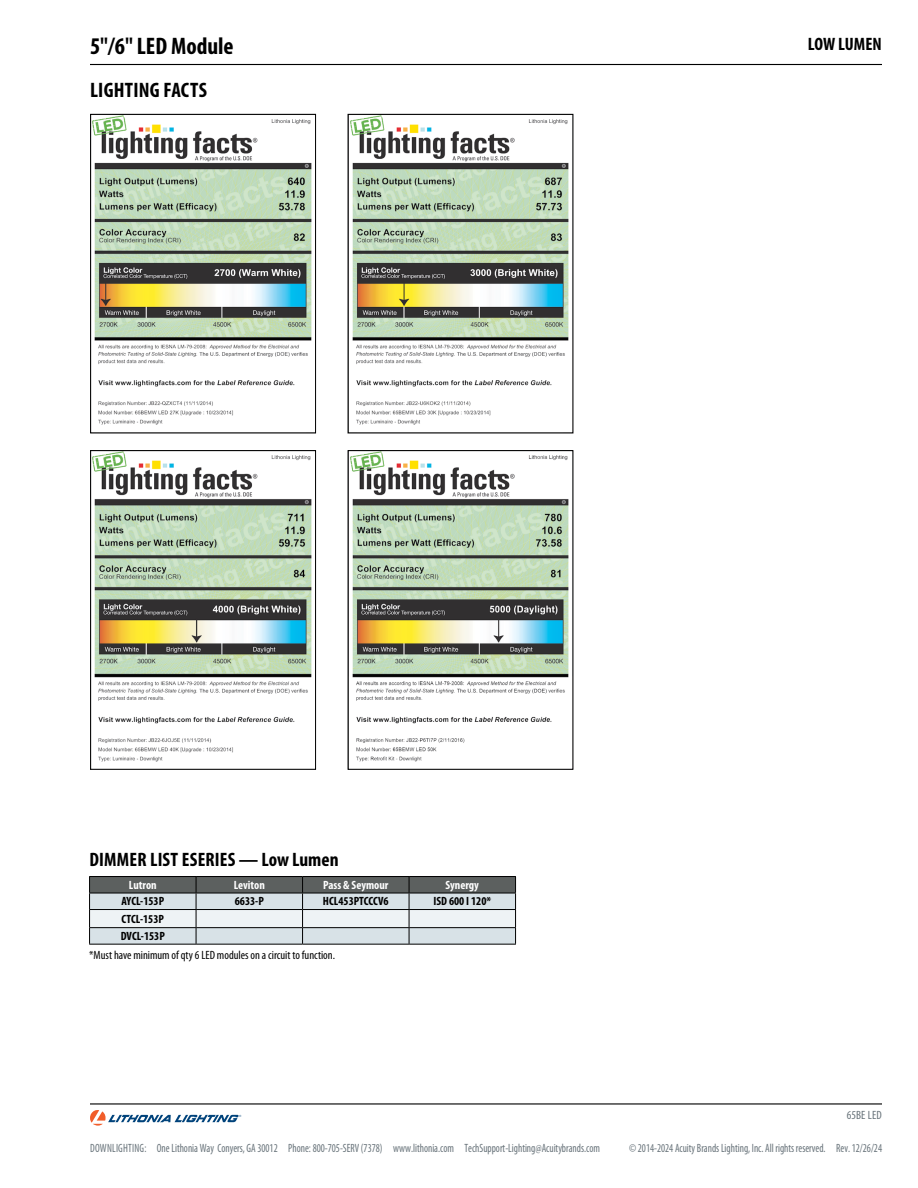
<style>
.page{position:relative;width:918px;height:1188px;background:#fff}
.page>*{position:absolute;margin:0;border:0;box-sizing:border-box;transform-origin:0 0}
.t1{font:700 condensed 24px "Myriad Pro";color:#000}
.t2{font:700 condensed 21px "Myriad Pro";letter-spacing:.01em;color:#000}
.t3{font:700 condensed 19.5px "Myriad Pro";letter-spacing:.01em;color:#000}
.t4{font:700 condensed 18px "Myriad Pro";letter-spacing:-.005em;color:#000}
.t5{font:condensed 12px "Myriad Pro";color:#68737a;scale:.88 1}
.t6{font:700 condensed 12px/17.2px "Myriad Pro";color:#000}
.t7{font:condensed 12px "Myriad Pro";color:#000}
.t8{font:700 condensed 12px "Myriad Pro";color:#fff}
.t9{font:condensed 12px "Myriad Pro";color:#68737a}
</style>
<div class="page">
<hr style="left:90px;top:1103px;width:792px;height:2px;background:#000">
<svg style="left:90px;top:1110px;width:151px;height:16px"></svg>
<hr style="left:90px;top:64px;width:792px;height:1px;background:#000">
<img style="left:92px;top:116px;width:220px;height:309px">
<div style="left:90px;top:114px;width:226px;height:319px;border:1px solid #000"></div>
<img style="left:350px;top:116px;width:219px;height:309px">
<div style="left:348px;top:114px;width:225px;height:319px;border:1px solid #000"></div>
<img style="left:92px;top:452px;width:220px;height:310px">
<div style="left:90px;top:450px;width:226px;height:320px;border:1px solid #000"></div>
<img style="left:350px;top:452px;width:219px;height:310px">
<div style="left:348px;top:450px;width:225px;height:320px;border:1px solid #000"></div>
<hr style="left:89px;top:876px;width:107px;height:1px;background:#000">
<hr style="left:196px;top:876px;width:107px;height:1px;background:#000">
<hr style="left:303px;top:876px;width:106px;height:1px;background:#000">
<hr style="left:409px;top:876px;width:107px;height:1px;background:#000">
<svg style="left:89px;top:877px;width:427px;height:67px;background:#b3b9bc"></svg>
<hr style="left:89px;top:944px;width:107px;height:1px;background:#000">
<hr style="left:196px;top:944px;width:107px;height:1px;background:#000">
<hr style="left:303px;top:944px;width:106px;height:1px;background:#000">
<hr style="left:409px;top:944px;width:107px;height:1px;background:#000">
<h1 class="t1" style="left:90px;top:33px;width:145px">5"/6" LED Module</h1>
<h3 class="t4" style="left:808px;top:34px;width:75px">LOW LUMEN</h3>
<h2 class="t2" style="left:90px;top:78px;width:118px">LIGHTING FACTS</h2>
<h3 class="t3" style="left:89px;top:849px;width:251px">DIMMER LIST ESERIES — Low Lumen</h3>
<p class="t8" style="left:129px;top:878px;width:29px">Lutron</p>
<p class="t8" style="left:234px;top:878px;width:33px">Leviton</p>
<p class="t8" style="left:323px;top:878px;width:67px">Pass &amp; Seymour</p>
<p class="t8" style="left:446px;top:878px;width:35px">Synergy</p>
<p class="t6" style="left:121px;top:893px;width:44px">AYCL-153P</p>
<p class="t6" style="left:235px;top:893px;width:31px">6633-P</p>
<p class="t6" style="left:323px;top:893px;width:67px">HCL453PTCCCV6</p>
<p class="t6" style="left:434px;top:893px;width:59px">ISD 600 I 120*</p>
<p class="t6" style="left:121px;top:910px;width:46px">CTCL-153P<br>DVCL-153P</p>
<p class="t7" style="left:89px;top:948px;width:247px">*Must have minimum of qty 6 LED modules on a circuit to function.</p>
<p class="t9" style="left:847px;top:1109px;width:37px">65BE LED</p>
<p class="t5" style="left:90px;top:1142px;width:581px">DOWNLIGHTING: One Lithonia Way Conyers, GA 30012 Phone: 800-705-SERV (7378) www.lithonia.com TechSupport-Lighting@Acuitybrands.com</p>
<p class="t5" style="left:629px;top:1142px;width:289px">© 2014-2024 Acuity Brands Lighting, Inc. All rights reserved. Rev. 12/26/24</p>
</div>
